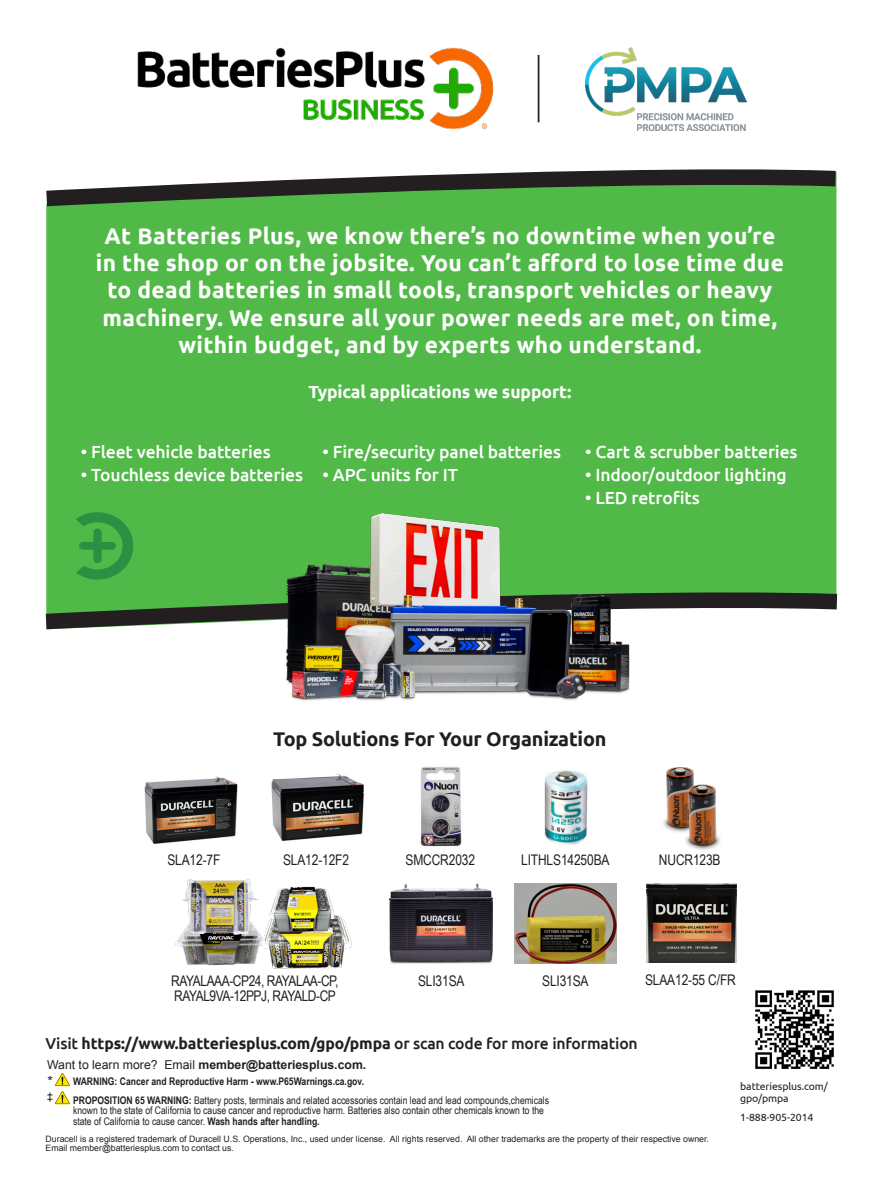
<style>
.page{position:relative;width:882px;height:1197px;background:#fff}
.page>*{position:absolute;margin:0;border:0;box-sizing:border-box;transform-origin:0 0}
.t1{font:700 22.75px/27.3px "Ubuntu";letter-spacing:.015em;color:#fff;text-align:center}
.t2{font:700 19.78px "Ubuntu";letter-spacing:-.01em;color:#231f20}
.Paragraph_Style_1{font:500 17.5px "Ubuntu";letter-spacing:-.005em;color:#fff}
.Paragraph_Style_1-2{font:700 17.5px "Ubuntu";letter-spacing:-.005em;color:#fff}
.t3{font:700 15.75px "Ubuntu";letter-spacing:-.01em;color:#231f20}
.Copy{font:14.7px "Arial Narrow";letter-spacing:-.01em;color:#231f20}
.Copy-2{font:14.7px "Arial Narrow";letter-spacing:-.03em;color:#231f20}
.t4{font:14px "Arial";color:#231f20}
.t5{font:700 12.25px "Arial";color:#231f20}
.t6{font:10.5px/10.5px "Arial Narrow";color:#231f20}
.t7{font:700 10.5px "Arial Narrow";color:#231f20}
.t8{font:10.5px/12.2px "Ubuntu";letter-spacing:-.01em;color:#231f20}
.t9{font:10.5px "Arial";color:#231f20}
.t10{font:8.75px "Arial";color:#231f20}
.s1{font-weight:500}
.s2{font-weight:400}
.s3{font-weight:700}
</style>
<div class="page">
<svg style="left:55px;top:1073px;width:15px;height:31px"></svg>
<img style="left:755px;top:990px;width:79px;height:79px">
<div style="left:46px;top:214px;width:790px;height:373px;background:#51b948"></div>
<svg style="left:45px;top:587px;width:793px;height:43px"></svg>
<svg style="left:46px;top:169px;width:791px;height:45px"></svg>
<img style="left:137px;top:47px;width:357px;height:83px">
<svg style="left:76px;top:510px;width:58px;height:70px;background:#3fa645"></svg>
<img style="left:266px;top:507px;width:384px;height:194px">
<img style="left:585px;top:47px;width:161px;height:83px">
<img style="left:144px;top:776px;width:94px;height:68px">
<img style="left:647px;top:884px;width:90px;height:78px">
<img style="left:271px;top:774px;width:93px;height:67px">
<img style="left:515px;top:883px;width:102px;height:80px">
<img style="left:420px;top:766px;width:42px;height:81px">
<img style="left:544px;top:770px;width:44px;height:75px">
<img style="left:663px;top:767px;width:57px;height:83px">
<img style="left:390px;top:883px;width:102px;height:81px">
<hr style="left:538px;top:55px;width:1px;height:67px;background:#231f20">
<img style="left:175px;top:879px;width:177px;height:89px">
<h1 class="t1" style="left:96px;top:222px;width:690px">At Batteries Plus, we know there’s no downtime when you’re in the shop or on the jobsite. You can’t afford to lose time due to dead batteries in small tools, transport vehicles or heavy machinery. We ensure all your power needs are met, on time,</h1>
<h1 class="t1" style="left:178px;top:331px;width:525px">within budget, and by experts who understand.</h1>
<p class="Paragraph_Style_1-2" style="left:308px;top:382px;width:265px">Typical applications we support:</p>
<p class="Paragraph_Style_1" style="left:81px;top:441px;width:191px">• Fleet vehicle batteries</p>
<p class="Paragraph_Style_1" style="left:81px;top:464px;width:224px">• Touchless device batteries</p>
<p class="Paragraph_Style_1" style="left:323px;top:441px;width:240px">• Fire/security panel batteries</p>
<p class="Paragraph_Style_1" style="left:323px;top:464px;width:137px">• APC units for IT</p>
<p class="Paragraph_Style_1" style="left:585px;top:441px;width:214px">• Cart &amp; scrubber batteries</p>
<p class="Paragraph_Style_1" style="left:585px;top:464px;width:203px">• Indoor/outdoor lighting</p>
<p class="Paragraph_Style_1" style="left:585px;top:486px;width:116px">• LED retrofits</p>
<p class="Copy" style="left:167px;top:849px;width:54px">SLA12-7F</p>
<p class="t4" style="left:296px;top:688px;width:7px">*</p>
<h3 class="t2" style="left:273px;top:727px;width:335px">Top Solutions For Your Organization</h3>
<p class="Copy" style="left:283px;top:849px;width:68px">SLA12-12F2</p>
<p class="Copy" style="left:406px;top:849px;width:71px">SMCCR2032</p>
<p class="Copy" style="left:521px;top:849px;width:90px">LITHLS14250BA</p>
<p class="Copy" style="left:659px;top:849px;width:63px">NUCR123B</p>
<p class="Copy-2" style="left:171px;top:970px;width:169px">RAYALAAA-CP24, RAYALAA-CP,</p>
<p class="Copy" style="left:418px;top:970px;width:48px">SLI31SA</p>
<p class="Copy-2" style="left:174px;top:985px;width:163px">RAYAL9VA-12PPJ, RAYALD-CP</p>
<p class="Copy" style="left:542px;top:970px;width:48px">SLI31SA</p>
<p class="Copy" style="left:645px;top:969px;width:92px">SLAA12-55 C/FR</p>
<h3 class="t3" style="left:46px;top:1034px;width:594px"><span class="s1">Visit</span> https://www.batteriesplus.com/gpo/pmpa <span class="s1">or scan code for more information</span></h3>
<p class="t5" style="left:47px;top:1057px;width:321px"><span class="s2">Want to learn more? Email</span> member@batteriesplus.com.</p>
<p class="t4" style="left:47px;top:1071px;width:7px">*</p>
<p class="t9" style="left:47px;top:1089px;width:7px">‡</p>
<p class="t7" style="left:73px;top:1074px;width:293px">WARNING: Cancer and Reproductive Harm - www.P65Warnings.ca.gov.</p>
<p class="t6" style="left:73px;top:1094px;width:478px"><span class="s3">PROPOSITION 65 WARNING:</span> Battery posts, terminals and related accessories contain lead and lead compounds,chemicals known to the state of California to cause cancer and reproductive harm. Batteries also contain other chemicals known to the state of California to cause cancer. <span class="s3">Wash hands after handling.</span></p>
<h3 class="t8" style="left:740px;top:1080px;width:89px">batteriesplus.com/ gpo/pmpa</h3>
<h3 class="t8" style="left:740px;top:1111px;width:75px">1-888-905-2014</h3>
<p class="t10" style="left:46px;top:1133px;width:665px">Duracell is a registered trademark of Duracell U.S. Operations, Inc., used under license. All rights reserved. All other trademarks are the property of their respective owner.</p>
<p class="t10" style="left:46px;top:1142px;width:190px">Email member@batteriesplus.com to contact us.</p>
</div>
